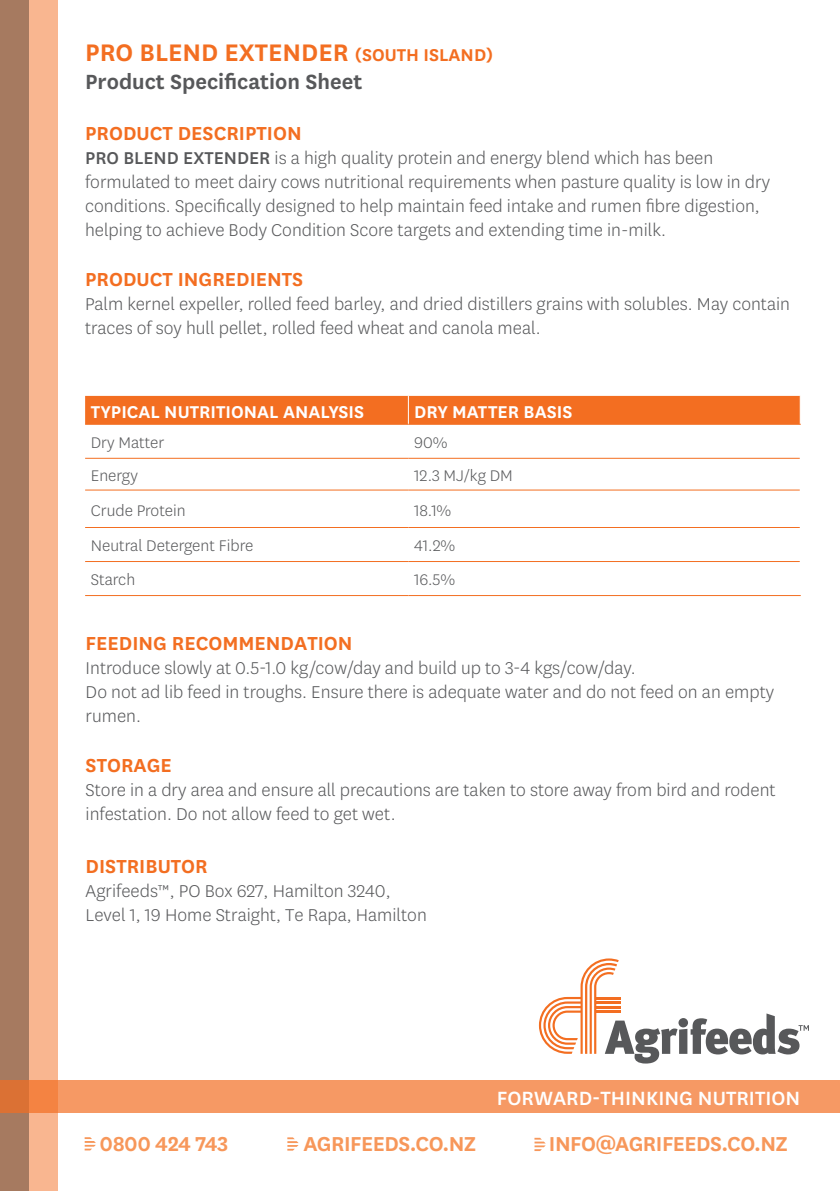
<style>
.page{position:relative;width:840px;height:1191px;background:#fff}
.page>*{position:absolute;margin:0;border:0;box-sizing:border-box;transform-origin:0 0}
.t1{font:600 28px "National";color:#f36e21}
.t2{font:600 24px "National";color:#57585a}
.t3{font:600 23.6px "National";letter-spacing:-.02em;color:#f7975a}
.t4{font:500 22.4px "National";color:#fff}
.Subhead{font:600 22px "National";color:#f36e21}
.Body_Copy{font:300 20px/24px "National";color:#57585a}
.Table_headers{font:600 20px "National";color:#fff}
.Table_body{font:300 18px "National";color:#57585a}
.s1{font-size:20px}
.s2{font-weight:500}
</style>
<div class="page">
<div style="left:0;top:0;width:57px;height:1191px;background:#f9b690"></div>
<div style="left:0;top:0;width:29px;height:1191px;background:#a67a60"></div>
<div style="left:85px;top:396px;width:715px;height:28px;background:#f36e21"></div>
<hr style="left:85px;top:424px;width:323px;height:1px;background:#f36e21">
<hr style="left:408px;top:424px;width:392px;height:1px;background:#f36e21">
<hr style="left:85px;top:458px;width:323px;height:1px;background:#f36e21">
<hr style="left:408px;top:458px;width:391px;height:1px;background:#f36e21">
<hr style="left:85px;top:490px;width:323px;height:1px;background:#f36e21">
<hr style="left:408px;top:490px;width:391px;height:1px;background:#f36e21">
<hr style="left:85px;top:527px;width:323px;height:1px;background:#f36e21">
<hr style="left:408px;top:527px;width:391px;height:1px;background:#f36e21">
<hr style="left:85px;top:561px;width:323px;height:1px;background:#f36e21">
<hr style="left:408px;top:561px;width:391px;height:1px;background:#f36e21">
<hr style="left:85px;top:595px;width:323px;height:1px;background:#f36e21">
<hr style="left:408px;top:595px;width:392px;height:1px;background:#f36e21">
<div style="left:0;top:1080px;width:839px;height:32px;background:#f69964"></div>
<svg style="left:85px;top:1137px;width:11px;height:13px"></svg>
<svg style="left:287px;top:1137px;width:11px;height:13px"></svg>
<svg style="left:534px;top:1137px;width:11px;height:14px"></svg>
<svg style="left:538px;top:958px;width:270px;height:105px"></svg>
<p class="t1" style="left:85px;top:33px;width:409px">PRO BLEND EXTENDER <span class="s1">(SOUTH ISLAND)</span></p>
<p class="t2" style="left:85px;top:65px;width:278px">Product Specification Sheet</p>
<p class="Subhead" style="left:85px;top:118px;width:218px">PRODUCT DESCRIPTION</p>
<p class="Body_Copy" style="left:85px;top:145px;width:686px"><span class="s2">PRO BLEND EXTENDER</span> is a high quality protein and energy blend which has been formulated to meet dairy cows nutritional requirements when pasture quality is low in dry conditions. Specifically designed to help maintain feed intake and rumen fibre digestion, helping to achieve Body Condition Score targets and extending time in-milk.</p>
<p class="Subhead" style="left:85px;top:264px;width:219px">PRODUCT INGREDIENTS</p>
<p class="Body_Copy" style="left:85px;top:292px;width:706px">Palm kernel expeller, rolled feed barley, and dried distillers grains with solubles. May contain traces of soy hull pellet, rolled feed wheat and canola meal.</p>
<p class="Table_headers" style="left:91px;top:397px;width:274px">TYPICAL NUTRITIONAL ANALYSIS</p>
<p class="Table_headers" style="left:414px;top:397px;width:160px">DRY MATTER BASIS</p>
<p class="Table_body" style="left:91px;top:431px;width:75px">Dry Matter</p>
<p class="Table_body" style="left:414px;top:431px;width:35px">90%</p>
<p class="Table_body" style="left:91px;top:464px;width:49px">Energy</p>
<p class="Table_body" style="left:414px;top:464px;width:100px">12.3 MJ/kg DM</p>
<p class="Table_body" style="left:91px;top:499px;width:96px">Crude Protein</p>
<p class="Table_body" style="left:414px;top:499px;width:39px">18.1%</p>
<p class="Table_body" style="left:91px;top:534px;width:164px">Neutral Detergent Fibre</p>
<p class="Table_body" style="left:414px;top:534px;width:43px">41.2%</p>
<p class="Table_body" style="left:91px;top:568px;width:46px">Starch</p>
<p class="Table_body" style="left:414px;top:568px;width:43px">16.5%</p>
<p class="Subhead" style="left:86px;top:627px;width:268px">FEEDING RECOMMENDATION</p>
<p class="Body_Copy" style="left:86px;top:655px;width:551px">Introduce slowly at 0.5-1.0 kg/cow/day and build up to 3-4 kgs/cow/day.</p>
<p class="Body_Copy" style="left:86px;top:679px;width:689px">Do not ad lib feed in troughs. Ensure there is adequate water and do not feed on an empty rumen.</p>
<p class="Subhead" style="left:86px;top:750px;width:88px">STORAGE</p>
<p class="Body_Copy" style="left:86px;top:777px;width:691px">Store in a dry area and ensure all precautions are taken to store away from bird and rodent infestation. Do not allow feed to get wet.</p>
<p class="Subhead" style="left:86px;top:851px;width:124px">DISTRIBUTOR</p>
<p class="Body_Copy" style="left:86px;top:878px;width:342px">Agrifeeds™, PO Box 627, Hamilton 3240,<br>Level 1, 19 Home Straight, Te Rapa, Hamilton</p>
<p class="t4" style="left:496px;top:1083px;width:304px">FORWARD-THINKING NUTRITION</p>
<p class="t3" style="left:99px;top:1127px;width:130px">0800 424 743</p>
<p class="t3" style="left:303px;top:1127px;width:174px">AGRIFEEDS.CO.NZ</p>
<p class="t3" style="left:548px;top:1127px;width:240px">INFO@AGRIFEEDS.CO.NZ</p>
</div>
